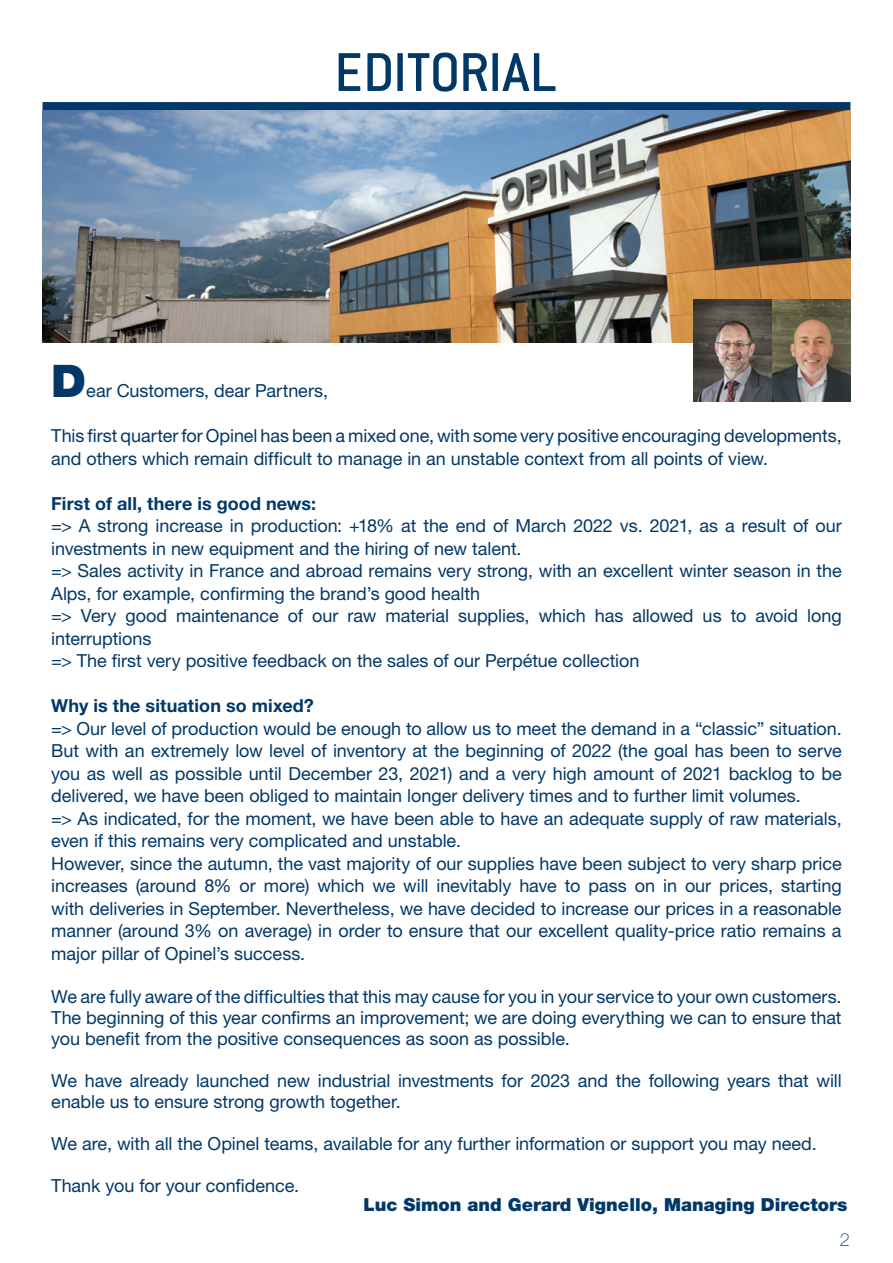
<style>
.page{position:relative;width:893px;height:1263px;background:#fff}
.page>*{position:absolute;margin:0;border:0;box-sizing:border-box;transform-origin:0 0}
.t1{font:500 60px "Conduit ITC Std";letter-spacing:-.015em;color:#023867}
.t2{font:900 45px "Helvetica Neue LT Std";color:#023867}
.t3{font:18px/22.5px "Helvetica Neue LT Std";letter-spacing:-.005em;color:#023867}
.t4{font:700 18px "Helvetica Neue LT Std";letter-spacing:.005em;color:#023867}
.t5{font:900 18px "Helvetica Neue LT Std";color:#023867}
.t6{font:100 18px "Helvetica Neue LT Std";color:#023867}
</style>
<div class="page">
<div style="left:43px;top:102px;width:807px;height:9px;background:#023867"></div>
<img style="left:43px;top:111px;width:807px;height:232px">
<img style="left:694px;top:299px;width:156px;height:102px">
<h1 class="t1" style="left:334px;top:36px;width:224px">EDITORIAL</h1>
<h2 class="t2" style="left:51px;top:354px;width:37px">D</h2>
<p class="t3" style="left:86px;top:379px;width:243px">ear Customers, dear Partners,</p>
<p class="t3" style="left:51px;top:424px;width:792px">This first quarter for Opinel has been a mixed one, with some very positive encouraging developments, and others which remain difficult to manage in an unstable context from all points of view.</p>
<p class="t4" style="left:51px;top:492px;width:266px">First of all, there is good news:</p>
<p class="t3" style="left:51px;top:514px;width:792px">=&gt; A strong increase in production: +18% at the end of March 2022 vs. 2021, as a result of our investments in new equipment and the hiring of new talent.<br>=&gt; Sales activity in France and abroad remains very strong, with an excellent winter season in the Alps, for example, confirming the brand’s good health<br>=&gt; Very good maintenance of our raw material supplies, which has allowed us to avoid long interruptions<br>=&gt; The first very positive feedback on the sales of our Perpétue collection</p>
<p class="t4" style="left:51px;top:695px;width:264px">Why is the situation so mixed?</p>
<p class="t3" style="left:51px;top:717px;width:792px">=&gt; Our level of production would be enough to allow us to meet the demand in a “classic” situation.<br>But with an extremely low level of inventory at the beginning of 2022 (the goal has been to serve you as well as possible until December 23, 2021) and a very high amount of 2021 backlog to be delivered, we have been obliged to maintain longer delivery times and to further limit volumes.<br>=&gt; As indicated, for the moment, we have been able to have an adequate supply of raw materials, even if this remains very complicated and unstable.<br>However, since the autumn, the vast majority of our supplies have been subject to very sharp price increases (around 8% or more) which we will inevitably have to pass on in our prices, starting with deliveries in September. Nevertheless, we have decided to increase our prices in a reasonable manner (around 3% on average) in order to ensure that our excellent quality-price ratio remains a major pillar of Opinel’s success.</p>
<p class="t3" style="left:51px;top:986px;width:792px;line-height:21px;text-align:justify">We are fully aware of the difficulties that this may cause for you in your service to your own customers.<br>The beginning of this year confirms an improvement; we are doing everything we can to ensure that you benefit from the positive consequences as soon as possible.</p>
<p class="t3" style="left:51px;top:1070px;width:792px;line-height:21px">We have already launched new industrial investments for 2023 and the following years that will enable us to ensure strong growth together.</p>
<p class="t3" style="left:51px;top:1132px;width:767px">We are, with all the Opinel teams, available for any further information or support you may need.</p>
<p class="t3" style="left:51px;top:1174px;width:249px">Thank you for your confidence.</p>
<p class="t5" style="left:364px;top:1193px;width:485px">Luc Simon and Gerard Vignello, Managing Directors</p>
<p class="t6" style="left:840px;top:1229px;width:12px">2</p>
</div>
